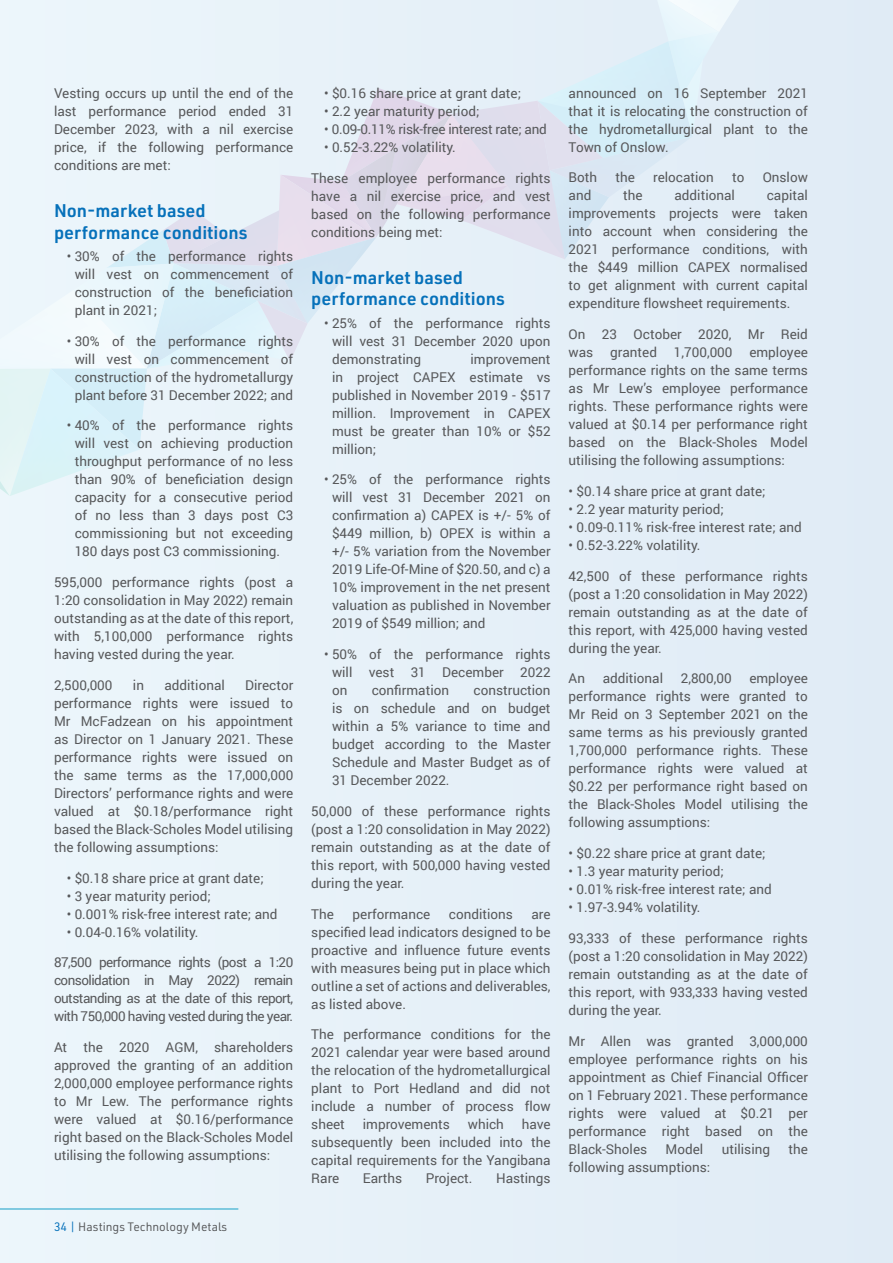
<style>
.page{position:relative;width:893px;height:1263px;background:#e5f0f8}
.page>*{position:absolute;margin:0;border:0;box-sizing:border-box;transform-origin:0 0}
.Subheading{font:600 18px/21.6px "URWDIN";color:#0671ba}
.Main_Paragraph{font:13.5px/18px "Roboto";color:#57585a;text-align:justify}
.Main_Paragraph-2{font:13.5px "Roboto";letter-spacing:-.02em;color:#57585a}
.t1{font:12px "URWDIN";color:#57585a}
.s1{color:#0671ba}
</style>
<div class="page">
<svg style="left:0;top:0;width:738px;height:495px"></svg>
<hr style="left:0;top:1208px;width:238px;height:2px;background:#5dbcd8">
<p class="Main_Paragraph" style="left:54px;top:83px;width:241px">Vesting occurs up until the end of the last performance period ended 31<br>December 2023, with a nil exercise price, if the following performance conditions are met:</p>
<p class="Subheading" style="left:54px;top:199px;width:195px">Non-market based performance conditions</p>
<p class="Main_Paragraph" style="left:75px;top:246px;width:220px;text-indent:-8px">• 30% of the performance rights will vest on commencement of construction of the beneficiation plant in 2021;</p>
<p class="Main_Paragraph" style="left:67px;top:331px;width:228px;text-align:center">• 30% of the performance rights will vest on commencement of construction of the hydrometallurgy plant before 31 December 2022; and</p>
<p class="Main_Paragraph" style="left:67px;top:416px;width:228px;text-align:center">• 40% of the performance rights will vest on achieving production throughput performance of no less than 90% of beneficiation design capacity for a consecutive period of no less than 3 days post C3 commissioning but not exceeding<br>180 days post C3 commissioning.</p>
<p class="Main_Paragraph" style="left:54px;top:573px;width:241px">595,000 performance rights (post a 1:20 consolidation in May 2022) remain outstanding as at the date of this report, with 5,100,000 performance rights having vested during the year.</p>
<p class="Main_Paragraph" style="left:54px;top:675px;width:60px">2,500,000</p>
<p class="Main_Paragraph" style="left:133px;top:675px;width:13px">in</p>
<p class="Main_Paragraph" style="left:164px;top:675px;width:62px">additional</p>
<p class="Main_Paragraph" style="left:54px;top:675px;width:241px;text-indent:191px">Director performance rights were issued to Mr McFadzean on his appointment as Director on 1 January 2021. These performance rights were issued on the same terms as the 17,000,000<br>Directors’ performance rights and were valued at $0.18/performance right based the Black-Scholes Model utilising the following assumptions:</p>
<p class="Main_Paragraph" style="left:67px;top:868px;width:199px">• $0.18 share price at grant date;</p>
<p class="Main_Paragraph" style="left:67px;top:886px;width:146px">• 3 year maturity period;</p>
<p class="Main_Paragraph" style="left:67px;top:904px;width:212px">• 0.001% risk-free interest rate; and</p>
<p class="Main_Paragraph" style="left:67px;top:922px;width:133px">• 0.04-0.16% volatility.</p>
<p class="Main_Paragraph" style="left:54px;top:953px;width:241px">87,500 performance rights (post a 1:20 consolidation in May 2022) remain outstanding as at the date of this report, with 750,000 having vested during the year.</p>
<p class="Main_Paragraph" style="left:54px;top:1038px;width:241px">At the 2020 AGM, shareholders approved the granting of an addition 2,000,000 employee performance rights to Mr Lew. The performance rights were valued at $0.16/performance right based on the Black-Scholes Model utilising the following assumptions:</p>
<p class="t1" style="left:54px;top:1219px;width:175px"><span class="s1">34 |</span> Hastings Technology Metals</p>
<p class="Main_Paragraph" style="left:324px;top:83px;width:199px">• $0.16 share price at grant date;</p>
<p class="Main_Paragraph" style="left:324px;top:101px;width:157px">• 2.2 year maturity period;</p>
<p class="Main_Paragraph-2" style="left:324px;top:119px;width:224px">• 0.09-0.11% risk-free interest rate; and</p>
<p class="Main_Paragraph" style="left:324px;top:137px;width:133px">• 0.52-3.22% volatility.</p>
<p class="Main_Paragraph" style="left:311px;top:168px;width:241px">These employee performance rights have a nil exercise price, and vest based on the following performance conditions being met:</p>
<p class="Subheading" style="left:311px;top:266px;width:195px">Non-market based performance conditions</p>
<p class="Main_Paragraph" style="left:332px;top:313px;width:220px;text-indent:-8px">• 25% of the performance rights will vest 31 December 2020 upon demonstrating</p>
<p class="Main_Paragraph" style="left:332px;top:349px;width:220px;text-indent:139px">improvement in project CAPEX estimate vs published in November 2019 - $517 million. Improvement in CAPEX must be greater than 10% or $52 million;</p>
<p class="Main_Paragraph" style="left:332px;top:470px;width:220px;text-indent:-8px">• 25% of the performance rights will vest 31 December 2021 on confirmation a) CAPEX is +/- 5% of $449 million, b) OPEX is within a +/- 5% variation from the November 2019 Life-Of-Mine of $20.50, and c) a 10% improvement in the net present valuation as published in November 2019 of $549 million; and</p>
<p class="Main_Paragraph" style="left:332px;top:645px;width:220px;text-indent:-8px">• 50% of the performance rights will vest 31 December 2022 on</p>
<p class="Main_Paragraph" style="left:372px;top:681px;width:79px">confirmation</p>
<p class="Main_Paragraph" style="left:332px;top:681px;width:220px;text-indent:141px">construction is on schedule and on budget within a 5% variance to time and budget according to the Master Schedule and Master Budget as of 31 December 2022.</p>
<p class="Main_Paragraph" style="left:311px;top:801px;width:241px">50,000 of these performance rights (post a 1:20 consolidation in May 2022) remain outstanding as at the date of this report, with 500,000 having vested during the year.</p>
<p class="Main_Paragraph" style="left:311px;top:904px;width:24px">The</p>
<p class="Main_Paragraph" style="left:353px;top:904px;width:79px">performance</p>
<p class="Main_Paragraph" style="left:449px;top:904px;width:66px">conditions</p>
<p class="Main_Paragraph" style="left:311px;top:904px;width:241px;text-indent:220px">are specified lead indicators designed to be proactive and influence future events with measures being put in place which outline a set of actions and deliverables, as listed above.</p>
<p class="Main_Paragraph" style="left:311px;top:1025px;width:241px">The performance conditions for the 2021 calendar year were based around the relocation of the hydrometallurgical plant to Port Hedland and did not include a number of process flow sheet</p>
<p class="Main_Paragraph" style="left:311px;top:1115px;width:241px;text-indent:210px">have subsequently been included into the capital requirements for the Yangibana Rare</p>
<p class="Main_Paragraph" style="left:363px;top:1115px;width:89px">improvements</p>
<p class="Main_Paragraph" style="left:468px;top:1115px;width:38px">which</p>
<p class="Main_Paragraph" style="left:363px;top:1169px;width:41px">Earths</p>
<p class="Main_Paragraph" style="left:426px;top:1169px;width:48px">Project.</p>
<p class="Main_Paragraph" style="left:496px;top:1169px;width:56px">Hastings</p>
<p class="Main_Paragraph" style="left:569px;top:83px;width:241px">announced on 16 September 2021 that it is relocating the construction of the hydrometallurgical plant to the Town of Onslow.</p>
<p class="Main_Paragraph" style="left:569px;top:168px;width:30px">Both</p>
<p class="Main_Paragraph" style="left:615px;top:168px;width:21px">the</p>
<p class="Main_Paragraph" style="left:653px;top:168px;width:62px">relocation</p>
<p class="Main_Paragraph" style="left:732px;top:168px;width:14px">to</p>
<p class="Main_Paragraph" style="left:763px;top:168px;width:47px">Onslow</p>
<p class="Main_Paragraph" style="left:569px;top:186px;width:24px">and</p>
<p class="Main_Paragraph" style="left:623px;top:186px;width:21px">the</p>
<p class="Main_Paragraph" style="left:674px;top:186px;width:62px">additional</p>
<p class="Main_Paragraph" style="left:569px;top:186px;width:241px;text-indent:198px">capital improvements projects were taken into account when considering the 2021 performance conditions, with the $449 million CAPEX normalised to get alignment with current capital expenditure flowsheet requirements.</p>
<p class="Main_Paragraph" style="left:569px;top:325px;width:241px">On 23 October 2020, Mr Reid was granted 1,700,000</p>
<p class="Main_Paragraph" style="left:569px;top:343px;width:241px;text-indent:181px">employee performance rights on the same terms as Mr Lew’s employee performance rights. These performance rights were valued at $0.14 per performance right based on the Black-Sholes Model utilising the following assumptions:</p>
<p class="Main_Paragraph" style="left:569px;top:482px;width:199px">• $0.14 share price at grant date;</p>
<p class="Main_Paragraph" style="left:569px;top:500px;width:157px">• 2.2 year maturity period;</p>
<p class="Main_Paragraph" style="left:569px;top:518px;width:235px">• 0.09-0.11% risk-free interest rate; and</p>
<p class="Main_Paragraph" style="left:569px;top:536px;width:133px">• 0.52-3.22% volatility.</p>
<p class="Main_Paragraph" style="left:569px;top:566px;width:241px">42,500 of these performance rights (post a 1:20 consolidation in May 2022) remain outstanding as at the date of this report, with 425,000 having vested during the year.</p>
<p class="Main_Paragraph" style="left:569px;top:669px;width:18px">An</p>
<p class="Main_Paragraph" style="left:603px;top:669px;width:62px">additional</p>
<p class="Main_Paragraph" style="left:681px;top:669px;width:52px">2,800,00</p>
<p class="Main_Paragraph" style="left:569px;top:669px;width:241px;text-indent:181px">employee performance rights were granted to Mr Reid on 3 September 2021 on the same terms as his previously granted 1,700,000 performance rights. These performance rights were valued at $0.22 per performance right based on the Black-Sholes Model utilising the following assumptions:</p>
<p class="Main_Paragraph" style="left:569px;top:844px;width:199px">• $0.22 share price at grant date;</p>
<p class="Main_Paragraph" style="left:569px;top:862px;width:157px">• 1.3 year maturity period;</p>
<p class="Main_Paragraph" style="left:569px;top:880px;width:205px">• 0.01% risk-free interest rate; and</p>
<p class="Main_Paragraph" style="left:569px;top:898px;width:133px">• 1.97-3.94% volatility.</p>
<p class="Main_Paragraph" style="left:569px;top:928px;width:241px">93,333 of these performance rights (post a 1:20 consolidation in May 2022) remain outstanding as at the date of this report, with 933,333 having vested during the year.</p>
<p class="Main_Paragraph" style="left:569px;top:1031px;width:241px">Mr Allen was granted 3,000,000 employee performance rights on his appointment as Chief Financial Officer on 1 February 2021. These performance rights were valued at $0.21 per performance right based on the Black-Sholes</p>
<p class="Main_Paragraph" style="left:666px;top:1139px;width:39px">Model</p>
<p class="Main_Paragraph" style="left:722px;top:1139px;width:50px">utilising</p>
<p class="Main_Paragraph" style="left:788px;top:1139px;width:21px">the</p>
<p class="Main_Paragraph" style="left:569px;top:1157px;width:143px">following assumptions:</p>
</div>
